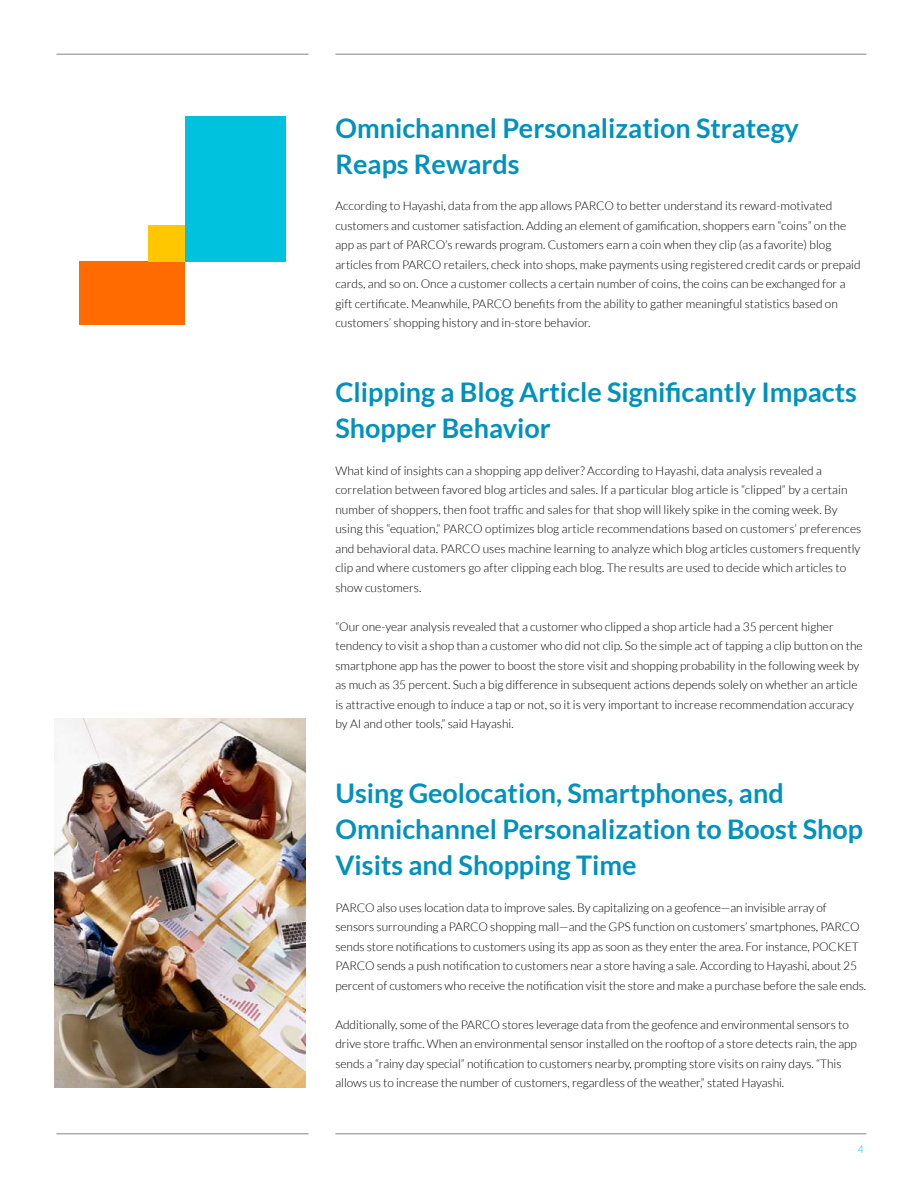
<style>
.page{position:relative;width:918px;height:1188px;background:#fff}
.page>*{position:absolute;margin:0;border:0;box-sizing:border-box;transform-origin:0 0}
.t1{font:700 27px/36px "Lato";color:#0091bd}
.t2{font:300 12px/19.5px "Lato";color:#000}
.t3{font:300 10.5px "Lato";color:#00c1de}
</style>
<div class="page">
<hr style="left:335px;top:54px;width:531px;height:1px;background:#7d868c">
<hr style="left:56px;top:54px;width:252px;height:1px;background:#7d868c">
<hr style="left:335px;top:1134px;width:531px;height:1px;background:#7d868c">
<hr style="left:56px;top:1134px;width:252px;height:1px;background:#7d868c">
<img style="left:54px;top:719px;width:252px;height:369px">
<div style="left:79px;top:261px;width:106px;height:63px;background:#ff6b00"></div>
<div style="left:149px;top:225px;width:36px;height:36px;background:#ffc700"></div>
<div style="left:185px;top:116px;width:100px;height:145px;background:#00c1de"></div>
<h1 class="t1" style="left:335px;top:110px;width:465px">Omnichannel Personalization Strategy<br>Reaps Rewards</h1>
<p class="t2" style="left:335px;top:196px;width:527px">According to Hayashi, data from the app allows PARCO to better understand its reward-motivated customers and customer satisfaction. Adding an element of gamification, shoppers earn “coins” on the app as part of PARCO’s rewards program. Customers earn a coin when they clip (as a favorite) blog articles from PARCO retailers, check into shops, make payments using registered credit cards or prepaid cards, and so on. Once a customer collects a certain number of coins, the coins can be exchanged for a gift certificate. Meanwhile, PARCO benefits from the ability to gather meaningful statistics based on customers’ shopping history and in-store behavior.</p>
<h1 class="t1" style="left:335px;top:374px;width:523px">Clipping a Blog Article Significantly Impacts<br>Shopper Behavior</h1>
<p class="t2" style="left:335px;top:461px;width:527px">What kind of insights can a shopping app deliver? According to Hayashi, data analysis revealed a correlation between favored blog articles and sales. If a particular blog article is “clipped” by a certain number of shoppers, then foot traffic and sales for that shop will likely spike in the coming week. By using this “equation,” PARCO optimizes blog article recommendations based on customers’ preferences and behavioral data. PARCO uses machine learning to analyze which blog articles customers frequently clip and where customers go after clipping each blog. The results are used to decide which articles to show customers.</p>
<p class="t2" style="left:335px;top:617px;width:529px">“Our one-year analysis revealed that a customer who clipped a shop article had a 35 percent higher tendency to visit a shop than a customer who did not clip. So the simple act of tapping a clip button on the smartphone app has the power to boost the store visit and shopping probability in the following week by as much as 35 percent. Such a big difference in subsequent actions depends solely on whether an article is attractive enough to induce a tap or not, so it is very important to increase recommendation accuracy by AI and other tools,” said Hayashi.</p>
<h1 class="t1" style="left:335px;top:775px;width:529px">Using Geolocation, Smartphones, and<br>Omnichannel Personalization to Boost Shop<br>Visits and Shopping Time</h1>
<p class="t2" style="left:335px;top:898px;width:532px">PARCO also uses location data to improve sales. By capitalizing on a geofence—an invisible array of sensors surrounding a PARCO shopping mall—and the GPS function on customers’ smartphones, PARCO sends store notifications to customers using its app as soon as they enter the area. For instance, POCKET PARCO sends a push notification to customers near a store having a sale. According to Hayashi, about 25 percent of customers who receive the notification visit the store and make a purchase before the sale ends.</p>
<p class="t2" style="left:335px;top:1015px;width:523px">Additionally, some of the PARCO stores leverage data from the geofence and environmental sensors to drive store traffic. When an environmental sensor installed on the rooftop of a store detects rain, the app sends a “rainy day special” notification to customers nearby, prompting store visits on rainy days. “This allows us to increase the number of customers, regardless of the weather,” stated Hayashi.</p>
<p class="t3" style="left:858px;top:1144px;width:8px">4</p>
</div>
